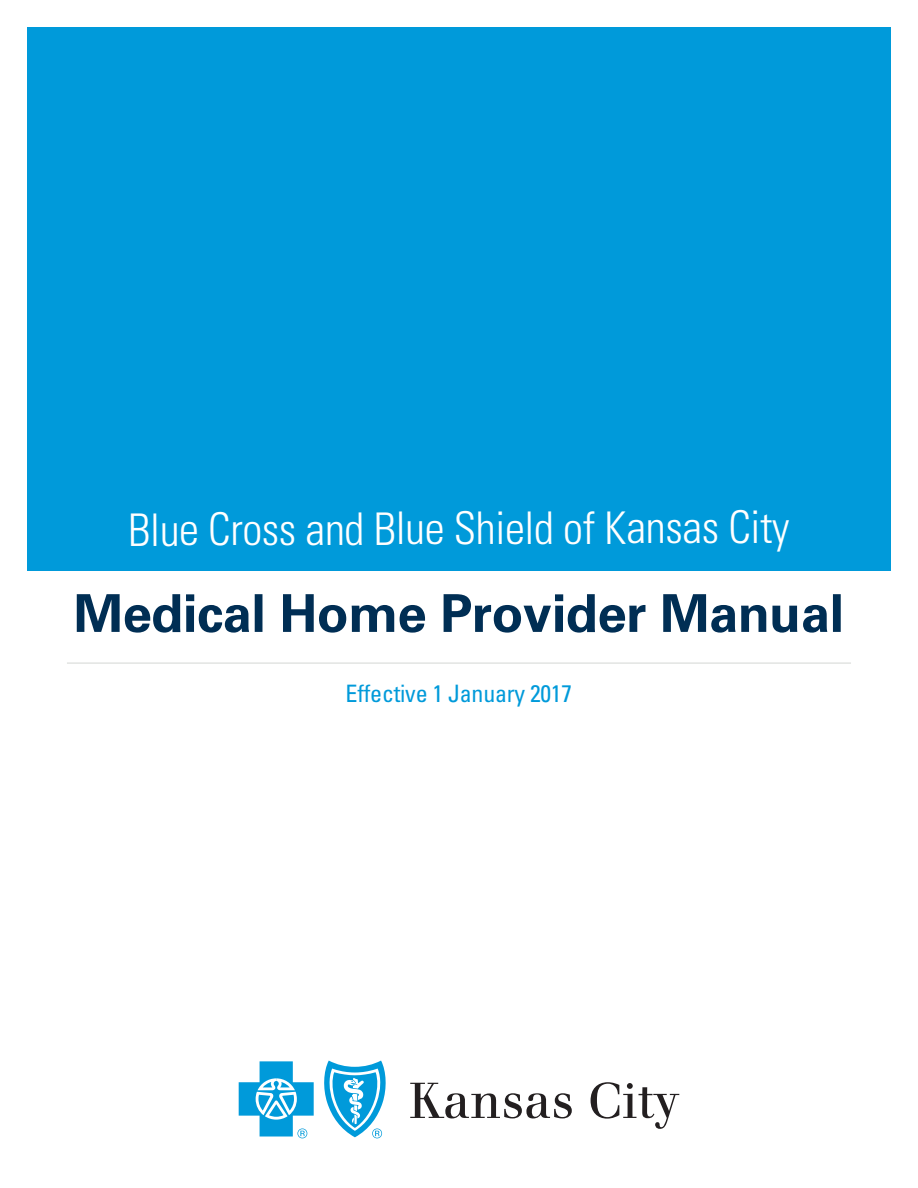
<style>
.page{position:relative;width:918px;height:1188px;background:#fff}
.page>*{position:absolute;margin:0;border:0;box-sizing:border-box;transform-origin:0 0}
.t1{font:700 52.5px "Univers";letter-spacing:-.01em;color:#002e54}
.t2{font:300 condensed 45px "Univers LT Std";letter-spacing:-.015em;color:#fff}
.t3{font:condensed 24px "Univers LT Std";letter-spacing:-.01em;color:#009ada}
</style>
<div class="page">
<svg style="left:410px;top:1083px;width:162px;height:35px"></svg>
<svg style="left:591px;top:1082px;width:88px;height:47px"></svg>
<svg style="left:239px;top:1061px;width:75px;height:77px"></svg>
<svg style="left:324px;top:1061px;width:62px;height:77px"></svg>
<div style="left:27px;top:27px;width:864px;height:543px;background:#009ada"></div>
<hr style="left:67px;top:662px;width:784px;height:2px;background:#e2e4e2">
<p class="t2" style="left:128px;top:501px;width:663px">Blue Cross and Blue Shield of Kansas City</p>
<p class="t1" style="left:74px;top:582px;width:772px">Medical Home Provider Manual</p>
<p class="t3" style="left:346px;top:678px;width:228px">Effective 1 January 2017</p>
</div>
